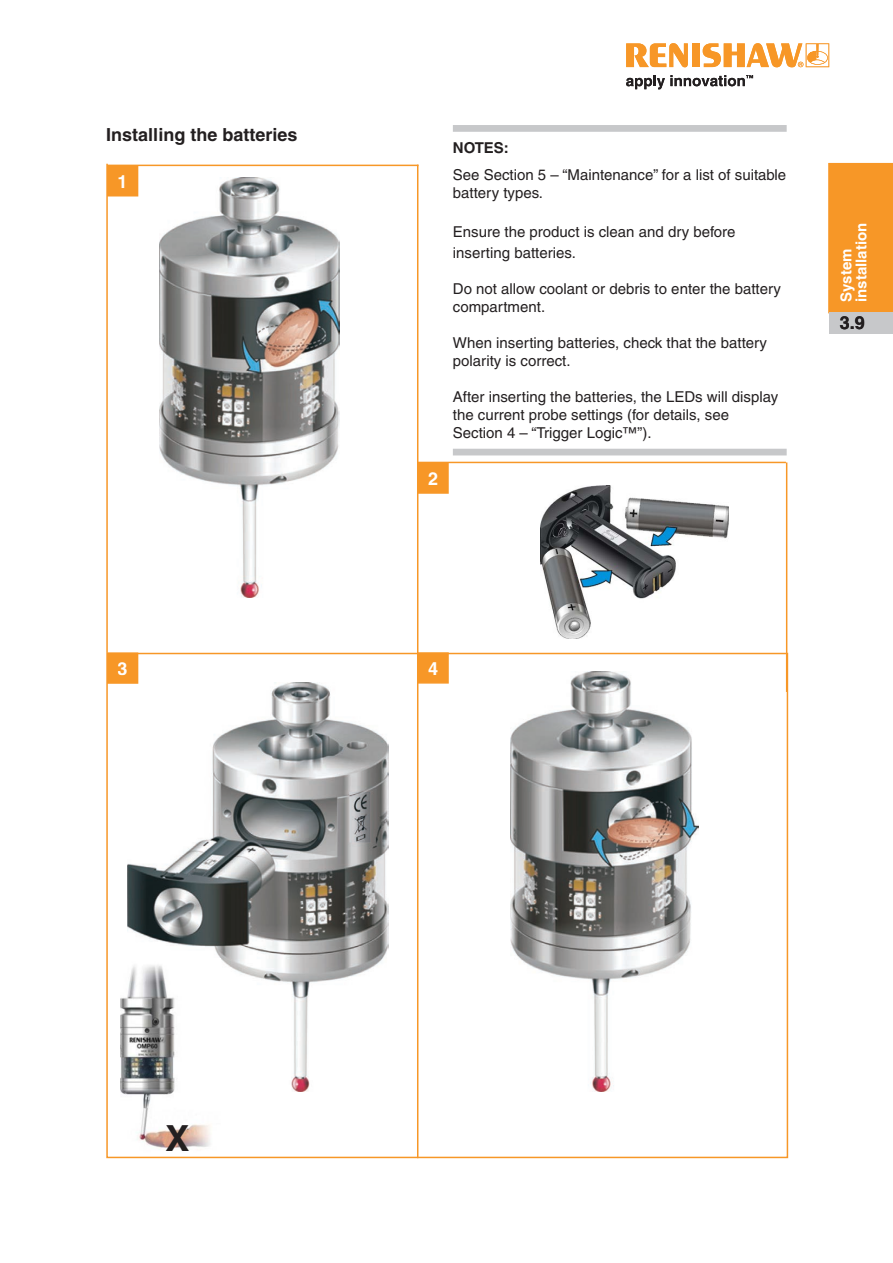
<style>
.page{position:relative;width:893px;height:1263px;background:#fff}
.page>*{position:absolute;margin:0;border:0;box-sizing:border-box;transform-origin:0 0}
.t1{font:700 36px "Helvetica";color:#231f20}
.t2{font:700 18px "Helvetica";color:#231f20}
.t3{font:700 18px "Helvetica";color:#fff}
.t4{font:15px/18px "Helvetica";color:#231f20}
.t5{font:700 15px/15px "Helvetica";color:#fff}
.t6{font:700 15px "Helvetica";color:#231f20}
</style>
<div class="page">
<svg style="left:626px;top:43px;width:62px;height:24px"></svg>
<div style="left:692px;top:43px;width:8px;height:24px;background:#f79727"></div>
<svg style="left:703px;top:43px;width:126px;height:24px"></svg>
<svg style="left:626px;top:75px;width:127px;height:14px"></svg>
<div style="left:828px;top:163px;width:65px;height:150px;background:#f79727"></div>
<div style="left:829px;top:313px;width:64px;height:21px;background:#c7c8ca"></div>
<img style="left:510px;top:671px;width:188px;height:421px">
<img style="left:540px;top:486px;width:188px;height:152px">
<img style="left:159px;top:178px;width:180px;height:419px">
<img style="left:128px;top:682px;width:261px;height:409px">
<div style="left:107px;top:165px;width:31px;height:31px;background:#f79727"></div>
<div style="left:417px;top:462px;width:32px;height:32px;background:#f79727;border:2px solid #f79727"></div>
<div style="left:107px;top:652px;width:31px;height:32px;background:#f79727;border:2px solid #f79727"></div>
<div style="left:417px;top:652px;width:32px;height:32px;background:#f79727;border:2px solid #f79727"></div>
<hr style="left:107px;top:165px;width:311px;height:1px;background:#f79727">
<hr style="left:417px;top:165px;width:1px;height:993px;background:#f79727">
<hr style="left:417px;top:462px;width:369px;height:1px;background:#f79727">
<hr style="left:786px;top:462px;width:1px;height:230px;background:#f79727">
<hr style="left:106px;top:164px;width:2px;height:489px;background:#f79727">
<img style="left:120px;top:959px;width:101px;height:191px">
<div style="left:106px;top:653px;width:682px;height:505px;border:2px solid #f79727"></div>
<div style="left:453px;top:125px;width:334px;height:7px;background:#c7c8ca"></div>
<div style="left:453px;top:449px;width:334px;height:6px;background:#c7c8ca"></div>
<p class="t2" style="left:106px;top:124px;width:193px">Installing the batteries</p>
<p class="t3" style="left:118px;top:170px;width:12px">1</p>
<p class="t3" style="left:428px;top:467px;width:12px">2</p>
<p class="t6" style="left:453px;top:139px;width:58px">NOTES:</p>
<p class="t4" style="left:453px;top:166px;width:335px">See Section 5 – “Maintenance” for a list of suitable battery types.</p>
<p class="t4" style="left:453px;top:221px;width:284px;line-height:21px">Ensure the product is clean and dry before inserting batteries.</p>
<p class="t4" style="left:453px;top:280px;width:330px">Do not allow coolant or debris to enter the battery compartment.</p>
<p class="t4" style="left:453px;top:334px;width:316px">When inserting batteries, check that the battery polarity is correct.</p>
<p class="t4" style="left:453px;top:388px;width:327px">After inserting the batteries, the LEDs will display the current probe settings (for details, see<br>Section 4 – “Trigger Logic™”).</p>
<p class="t5" style="left:838px;top:302px;width:81px;rotate:-90deg">System installation</p>
<p class="t2" style="left:840px;top:311px;width:27px">3.9</p>
<p class="t3" style="left:118px;top:657px;width:12px">3</p>
<p class="t3" style="left:428px;top:657px;width:12px">4</p>
<h1 class="t1" style="left:165px;top:1116px;width:26px">X</h1>
</div>
